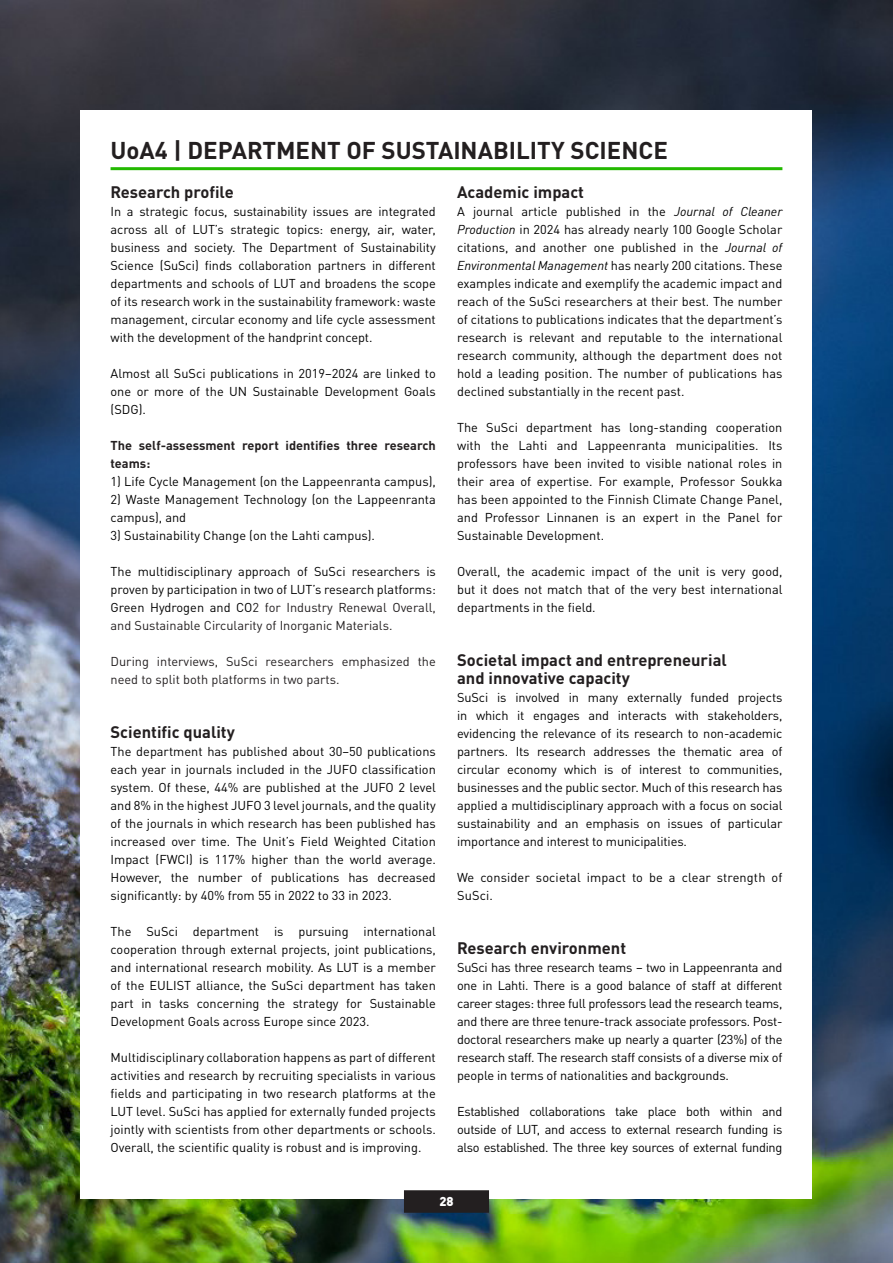
<style>
.page{position:relative;width:893px;height:1263px;background:#fff}
.page>*{position:absolute;margin:0;border:0;box-sizing:border-box;transform-origin:0 0}
.H4___16_pt_kopio{font:700 24px "DIN Pro";color:#231f20}
.H3___Heading_11pt{font:700 16.5px/18px "DIN Pro";color:#231f20}
.p___Leipis{font:12.75px/18px "DIN Pro";letter-spacing:-.005em;color:#000;text-align:justify}
.p___Leipis-2{font:12.75px/18px "DIN Pro";color:#231f20}
.p___Leipis-3{font:700 12.75px/18px "DIN Pro";color:#231f20}
.t1{font:900 12.75px "DIN Pro";color:#fff}
.s1{color:#231f20}
.s2{font-style:italic}
</style>
<div class="page">
<img style="left:0;top:0;width:893px;height:1263px">
<div style="left:81px;top:111px;width:731px;height:1088px;background:#fff"></div>
<hr style="left:111px;top:167px;width:671px;height:3px;background:#23b900">
<div style="left:404px;top:1190px;width:85px;height:23px;background:#231f20"></div>
<p class="H4___16_pt_kopio" style="left:111px;top:130px;width:559px">UoA4 | DEPARTMENT OF SUSTAINABILITY SCIENCE</p>
<p class="H3___Heading_11pt" style="left:111px;top:181px;width:125px">Research profile</p>
<p class="p___Leipis" style="left:111px;top:201px;width:327px">In a strategic focus, sustainability issues are integrated across all of LUT’s strategic topics: energy, air, water, business and society. The Department of Sustainability Science (SuSci) finds collaboration partners in different departments and schools of LUT and broadens the scope of its research work in the sustainability framework: waste management, circular economy and life cycle assessment with the development of the handprint concept.</p>
<p class="p___Leipis" style="left:111px;top:363px;width:327px">Almost all SuSci publications in 2019–2024 are linked to one or more of the UN Sustainable Development Goals (SDG).</p>
<p class="p___Leipis-3" style="left:111px;top:435px;width:327px">The self-assessment report identifies three research teams:</p>
<p class="p___Leipis" style="left:111px;top:471px;width:327px">1) Life Cycle Management (on the Lappeenranta campus),</p>
<p class="p___Leipis" style="left:111px;top:489px;width:327px">2) Waste Management Technology (on the Lappeenranta campus), and</p>
<p class="p___Leipis" style="left:111px;top:525px;width:266px">3) Sustainability Change (on the Lahti campus).</p>
<p class="p___Leipis" style="left:111px;top:561px;width:327px">The multidisciplinary approach of SuSci researchers is proven by participation in two of LUT’s research platforms:<br>Green Hydrogen and CO<span class="s1">2 for Industry Renewal Overall, and Sustainable Circularity of Inorganic Materials.</span></p>
<p class="p___Leipis-2" style="left:111px;top:651px;width:327px">During interviews, SuSci researchers emphasized the need to split both platforms in two parts.</p>
<p class="H3___Heading_11pt" style="left:111px;top:721px;width:126px">Scientific quality</p>
<p class="p___Leipis" style="left:111px;top:741px;width:327px">The department has published about 30–50 publications each year in journals included in the JUFO classification system. Of these, 44% are published at the JUFO 2 level and 8% in the highest JUFO 3 level journals, and the quality of the journals in which research has been published has increased over time. The Unit’s Field Weighted Citation Impact (FWCI) is 117% higher than the world average.<br>However, the number of publications has decreased significantly: by 40% from 55 in 2022 to 33 in 2023.</p>
<p class="p___Leipis" style="left:111px;top:921px;width:327px">The SuSci department is pursuing international cooperation through external projects, joint publications, and international research mobility. As LUT is a member of the EULIST alliance, the SuSci department has taken part in tasks concerning the strategy for Sustainable Development Goals across Europe since 2023.</p>
<p class="p___Leipis" style="left:111px;top:1047px;width:327px">Multidisciplinary collaboration happens as part of different activities and research by recruiting specialists in various fields and participating in two research platforms at the LUT level. SuSci has applied for externally funded projects jointly with scientists from other departments or schools.<br>Overall, the scientific quality is robust and is improving.</p>
<p class="H3___Heading_11pt" style="left:457px;top:181px;width:128px">Academic impact</p>
<p class="p___Leipis" style="left:457px;top:201px;width:327px">A journal article published in the <span class="s2">Journal of Cleaner Production</span> in 2024 has already nearly 100 Google Scholar citations, and another one published in the <span class="s2">Journal of Environmental Management</span> has nearly 200 citations. These examples indicate and exemplify the academic impact and reach of the SuSci researchers at their best. The number of citations to publications indicates that the department’s research is relevant and reputable to the international research community, although the department does not hold a leading position. The number of publications has declined substantially in the recent past.</p>
<p class="p___Leipis" style="left:457px;top:417px;width:327px">The SuSci department has long-standing cooperation with the Lahti and Lappeenranta municipalities. Its professors have been invited to visible national roles in their area of expertise. For example, Professor Soukka has been appointed to the Finnish Climate Change Panel, and Professor Linnanen is an expert in the Panel for Sustainable Development.</p>
<p class="p___Leipis" style="left:457px;top:561px;width:327px">Overall, the academic impact of the unit is very good, but it does not match that of the very best international departments in the field.</p>
<p class="H3___Heading_11pt" style="left:457px;top:649px;width:271px">Societal impact and entrepreneurial and innovative capacity</p>
<p class="p___Leipis" style="left:457px;top:687px;width:327px">SuSci is involved in many externally funded projects in which it engages and interacts with stakeholders, evidencing the relevance of its research to non-academic partners. Its research addresses the thematic area of circular economy which is of interest to communities, businesses and the public sector. Much of this research has applied a multidisciplinary approach with a focus on social sustainability and an emphasis on issues of particular importance and interest to municipalities.</p>
<p class="p___Leipis" style="left:457px;top:867px;width:327px">We consider societal impact to be a clear strength of<br>SuSci.</p>
<p class="H3___Heading_11pt" style="left:457px;top:937px;width:171px">Research environment</p>
<p class="p___Leipis" style="left:457px;top:957px;width:327px;text-align:left">SuSci has three research teams – two in Lappeenranta and one in Lahti. There is a good balance of staff at different career stages: three full professors lead the research teams, and there are three tenure-track associate professors. Post&shy;doctoral researchers make up nearly a quarter (23%) of the research staff. The research staff consists of a diverse mix of people in terms of nationalities and backgrounds.</p>
<p class="p___Leipis" style="left:457px;top:1101px;width:327px">Established collaborations take place both within and outside of LUT, and access to external research funding is also established. The three key sources of external funding</p>
<p class="t1" style="left:439px;top:1190px;width:16px">28</p>
</div>
